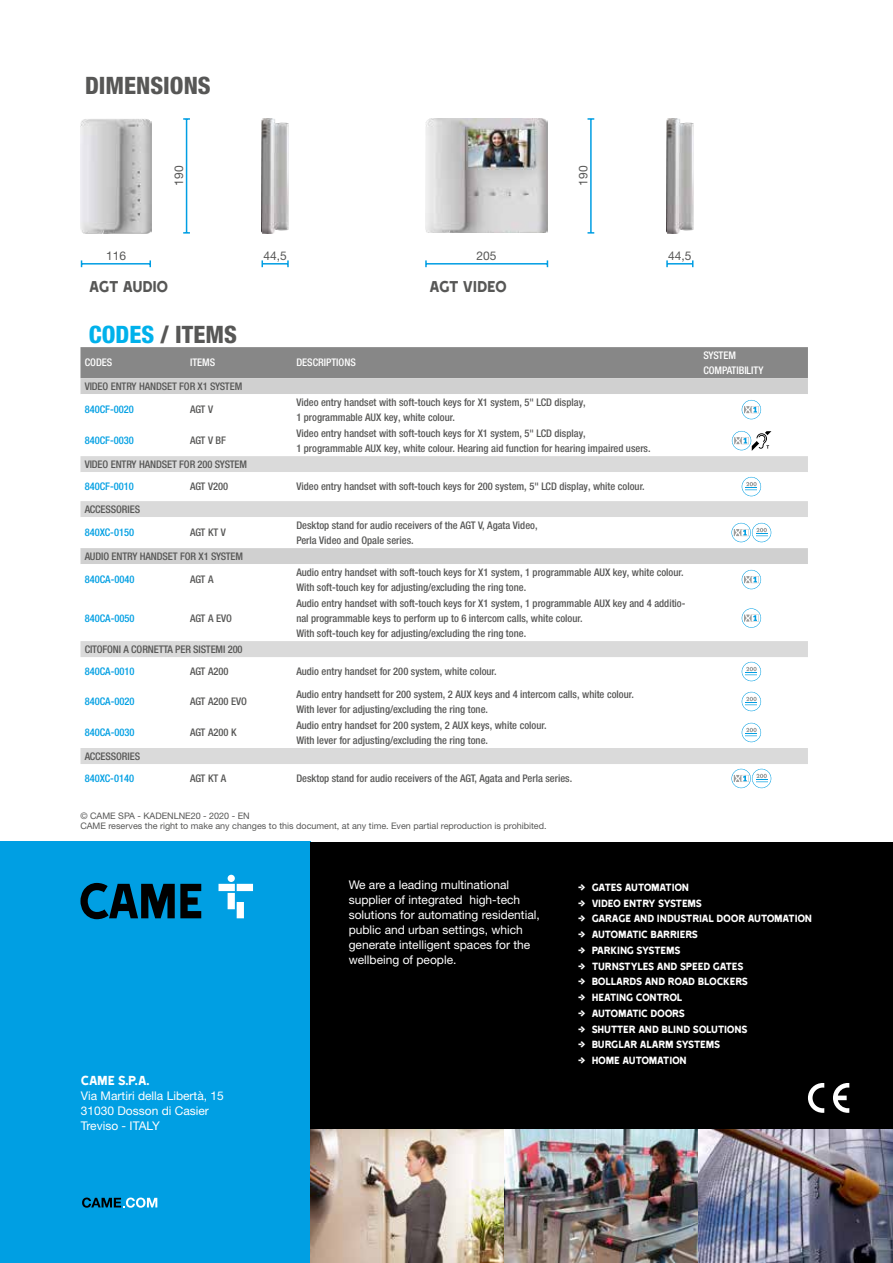
<style>
.page{position:relative;width:893px;height:1263px;background:#fff}
.page>*{position:absolute;margin:0;border:0;box-sizing:border-box;transform-origin:0 0}
.t1{font:800 condensed 24px "Helvetica Neue LTW1 G";color:#575756}
.t2{font:18px "Came Type";letter-spacing:-.03em;color:#575756}
.t3{font:15px "Came Type";color:#fff}
.t4{font:12px "Came Type";letter-spacing:-.025em;color:#fff}
.t5{font:12px/15px "Helvetica Neue LT Pro";color:#fff}
.t6{font:12px/15px "Helvetica Neue LTW1 G";color:#fff}
.t7{font:12px "Helvetica Neue LTW1 G";color:#575756}
.t8{font:500 condensed 10.5px/15px "Helvetica Neue LTW1 G";color:#575756}
.t9{font:500 condensed 10.5px "Helvetica Neue LTW1 G";color:#009fe3}
.t10{font:500 condensed 10.5px/15px "Helvetica Neue LTW1 G";color:#fff}
.t11{font:9px/10.5px "Helvetica Neue LTW1 G";color:#575756}
.s1{color:#00b1eb}
</style>
<div class="page">
<img style="left:80px;top:119px;width:71px;height:114px">
<img style="left:262px;top:118px;width:27px;height:115px">
<img style="left:666px;top:118px;width:27px;height:115px">
<img style="left:425px;top:118px;width:122px;height:115px">
<hr style="left:186px;top:119px;width:1px;height:114px;background:#009ee3">
<svg style="left:183px;top:232px;width:7px;height:2px"></svg>
<svg style="left:183px;top:118px;width:7px;height:2px"></svg>
<hr style="left:590px;top:119px;width:2px;height:114px;background:#009ee3">
<svg style="left:587px;top:232px;width:7px;height:2px"></svg>
<svg style="left:587px;top:118px;width:7px;height:2px"></svg>
<hr style="left:82px;top:263px;width:68px;height:2px;background:#009ee3">
<svg style="left:149px;top:260px;width:2px;height:7px"></svg>
<hr style="left:262px;top:263px;width:26px;height:2px;background:#009ee3">
<svg style="left:261px;top:260px;width:2px;height:7px"></svg>
<svg style="left:287px;top:260px;width:2px;height:7px"></svg>
<hr style="left:667px;top:263px;width:26px;height:2px;background:#009ee3">
<svg style="left:666px;top:260px;width:2px;height:7px"></svg>
<hr style="left:426px;top:263px;width:121px;height:2px;background:#009ee3">
<svg style="left:425px;top:260px;width:2px;height:7px"></svg>
<div style="left:80px;top:347px;width:728px;height:31px;background:#878787"></div>
<div style="left:80px;top:378px;width:728px;height:16px;background:#d0d0d0"></div>
<svg style="left:80px;top:456px;width:728px;height:308px"></svg>
<svg style="left:80px;top:472px;width:728px;height:76px"></svg>
<svg style="left:741px;top:399px;width:21px;height:21px"></svg>
<svg style="left:731px;top:431px;width:40px;height:20px"></svg>
<svg style="left:741px;top:476px;width:21px;height:21px"></svg>
<svg style="left:731px;top:522px;width:41px;height:21px"></svg>
<svg style="left:741px;top:569px;width:21px;height:21px"></svg>
<svg style="left:741px;top:608px;width:21px;height:20px"></svg>
<svg style="left:741px;top:661px;width:21px;height:21px"></svg>
<svg style="left:741px;top:691px;width:21px;height:21px"></svg>
<svg style="left:741px;top:722px;width:21px;height:21px"></svg>
<svg style="left:731px;top:768px;width:41px;height:21px"></svg>
<div style="left:0;top:842px;width:310px;height:421px;background:#009fe3"></div>
<div style="left:310px;top:842px;width:583px;height:288px;background:#000"></div>
<img style="left:310px;top:1130px;width:583px;height:133px">
<svg style="left:808px;top:1083px;width:16px;height:30px"></svg>
<svg style="left:833px;top:1083px;width:16px;height:30px"></svg>
<svg style="left:80px;top:883px;width:121px;height:36px"></svg>
<svg style="left:218px;top:875px;width:35px;height:43px"></svg>
<svg style="left:82px;top:1197px;width:75px;height:11px"></svg>
<h1 class="t1" style="left:85px;top:71px;width:127px">DIMENSIONS</h1>
<p class="t7" style="left:171px;top:186px;width:22px;rotate:-90deg">190</p>
<p class="t7" style="left:576px;top:186px;width:22px;rotate:-90deg">190</p>
<p class="t7" style="left:106px;top:249px;width:22px">116</p>
<p class="t7" style="left:263px;top:249px;width:25px">44,5</p>
<p class="t7" style="left:476px;top:249px;width:22px">205</p>
<p class="t7" style="left:668px;top:249px;width:25px">44,5</p>
<h2 class="t2" style="left:89px;top:277px;width:80px">AGT AUDIO</h2>
<h2 class="t2" style="left:429px;top:277px;width:79px">AGT VIDEO</h2>
<h1 class="t1" style="left:89px;top:320px;width:150px"><span class="s1">CODES</span> / ITEMS</h1>
<p class="t10" style="left:85px;top:355px;width:29px">CODES</p>
<p class="t10" style="left:190px;top:355px;width:27px">ITEMS</p>
<p class="t10" style="left:296px;top:355px;width:61px">DESCRIPTIONS</p>
<p class="t10" style="left:703px;top:348px;width:62px">SYSTEM<br>COMPATIBILITY</p>
<p class="t8" style="left:85px;top:379px;width:159px">VIDEO ENTRY HANDSET FOR X1 SYSTEM</p>
<p class="t9" style="left:85px;top:403px;width:51px">840CF-0020</p>
<p class="t8" style="left:190px;top:402px;width:25px">AGT V</p>
<p class="t8" style="left:296px;top:395px;width:291px">Video entry handset with soft-touch keys for X1 system, 5" LCD display,<br>1 programmable AUX key, white colour.</p>
<p class="t9" style="left:85px;top:434px;width:51px">840CF-0030</p>
<p class="t8" style="left:190px;top:433px;width:38px">AGT V BF</p>
<p class="t8" style="left:296px;top:426px;width:356px">Video entry handset with soft-touch keys for X1 system, 5" LCD display,<br>1 programmable AUX key, white colour. Hearing aid function for hearing impaired users.</p>
<p class="t8" style="left:85px;top:457px;width:164px">VIDEO ENTRY HANDSET FOR 200 SYSTEM</p>
<p class="t9" style="left:85px;top:480px;width:51px">840CF-0010</p>
<p class="t8" style="left:190px;top:479px;width:40px">AGT V200</p>
<p class="t8" style="left:296px;top:479px;width:350px">Video entry handset with soft-touch keys for 200 system, 5" LCD display, white colour.</p>
<p class="t8" style="left:85px;top:502px;width:57px">ACCESSORIES</p>
<p class="t9" style="left:85px;top:526px;width:51px">840XC-0150</p>
<p class="t8" style="left:190px;top:525px;width:37px">AGT KT V</p>
<p class="t8" style="left:296px;top:518px;width:243px">Desktop stand for audio receivers of the AGT V, Agata Video,<br>Perla Video and Opale series.</p>
<p class="t8" style="left:85px;top:549px;width:160px">AUDIO ENTRY HANDSET FOR X1 SYSTEM</p>
<p class="t9" style="left:85px;top:573px;width:51px">840CA-0040</p>
<p class="t8" style="left:190px;top:572px;width:25px">AGT A</p>
<p class="t8" style="left:296px;top:565px;width:389px">Audio entry handset with soft-touch keys for X1 system, 1 programmable AUX key, white colour.<br>With soft-touch key for adjusting/excluding the ring tone.</p>
<p class="t9" style="left:85px;top:612px;width:51px">840CA-0050</p>
<p class="t8" style="left:190px;top:611px;width:43px">AGT A EVO</p>
<p class="t8" style="left:296px;top:596px;width:391px">Audio entry handset with soft-touch keys for X1 system, 1 programmable AUX key and 4 additio&shy;nal programmable keys to perform up to 6 intercom calls, white colour.<br>With soft-touch key for adjusting/excluding the ring tone.</p>
<p class="t8" style="left:85px;top:642px;width:159px">CITOFONI A CORNETTA PER SISTEMI 200</p>
<p class="t9" style="left:85px;top:665px;width:51px">840CA-0010</p>
<p class="t8" style="left:190px;top:664px;width:40px">AGT A200</p>
<p class="t8" style="left:296px;top:664px;width:202px">Audio entry handset for 200 system, white colour.</p>
<p class="t9" style="left:85px;top:695px;width:51px">840CA-0020</p>
<p class="t8" style="left:190px;top:694px;width:58px">AGT A200 EVO</p>
<p class="t8" style="left:296px;top:686px;width:339px">Audio entry handsett for 200 system, 2 AUX keys and 4 intercom calls, white colour.<br>With lever for adjusting/excluding the ring tone.</p>
<p class="t9" style="left:85px;top:726px;width:51px">840CA-0030</p>
<p class="t8" style="left:190px;top:725px;width:48px">AGT A200 K</p>
<p class="t8" style="left:296px;top:717px;width:252px">Audio entry handset for 200 system, 2 AUX keys, white colour.<br>With lever for adjusting/excluding the ring tone.</p>
<p class="t8" style="left:85px;top:748px;width:57px">ACCESSORIES</p>
<p class="t9" style="left:85px;top:772px;width:51px">840XC-0140</p>
<p class="t8" style="left:190px;top:771px;width:38px">AGT KT A</p>
<p class="t8" style="left:296px;top:771px;width:277px">Desktop stand for audio receivers of the AGT, Agata and Perla series.</p>
<p class="t11" style="left:80px;top:810px;width:468px">© CAME SPA - KADENLNE20 - 2020 - EN<br>CAME reserves the right to make any changes to this document, at any time. Even partial reproduction is prohibited.</p>
<h3 class="t3" style="left:81px;top:1072px;width:71px">CAME S.P.A.</h3>
<p class="t6" style="left:81px;top:1088px;width:145px">Via Martiri della Libertà, 15<br>31030 Dosson di Casier<br>Treviso - ITALY</p>
<p class="t5" style="left:349px;top:877px;width:193px">We are a leading multinational supplier of integrated high-tech solutions for automating residential, public and urban settings, which generate intelligent spaces for the wellbeing of people.</p>
<p class="t4" style="left:578px;top:881px;width:112px">→ GATES AUTOMATION</p>
<p class="t4" style="left:578px;top:896px;width:125px">→ VIDEO ENTRY SYSTEMS</p>
<p class="t4" style="left:578px;top:912px;width:235px">→ GARAGE AND INDUSTRIAL DOOR AUTOMATION</p>
<p class="t4" style="left:578px;top:928px;width:121px">→ AUTOMATIC BARRIERS</p>
<p class="t4" style="left:578px;top:944px;width:104px">→ PARKING SYSTEMS</p>
<p class="t4" style="left:578px;top:960px;width:167px">→ TURNSTYLES AND SPEED GATES</p>
<p class="t4" style="left:578px;top:975px;width:171px">→ BOLLARDS AND ROAD BLOCKERS</p>
<p class="t4" style="left:578px;top:991px;width:106px">→ HEATING CONTROL</p>
<p class="t4" style="left:578px;top:1007px;width:108px">→ AUTOMATIC DOORS</p>
<p class="t4" style="left:578px;top:1023px;width:171px">→ SHUTTER AND BLIND SOLUTIONS</p>
<p class="t4" style="left:578px;top:1038px;width:143px">→ BURGLAR ALARM SYSTEMS</p>
<p class="t4" style="left:578px;top:1054px;width:110px">→ HOME AUTOMATION</p>
</div>
